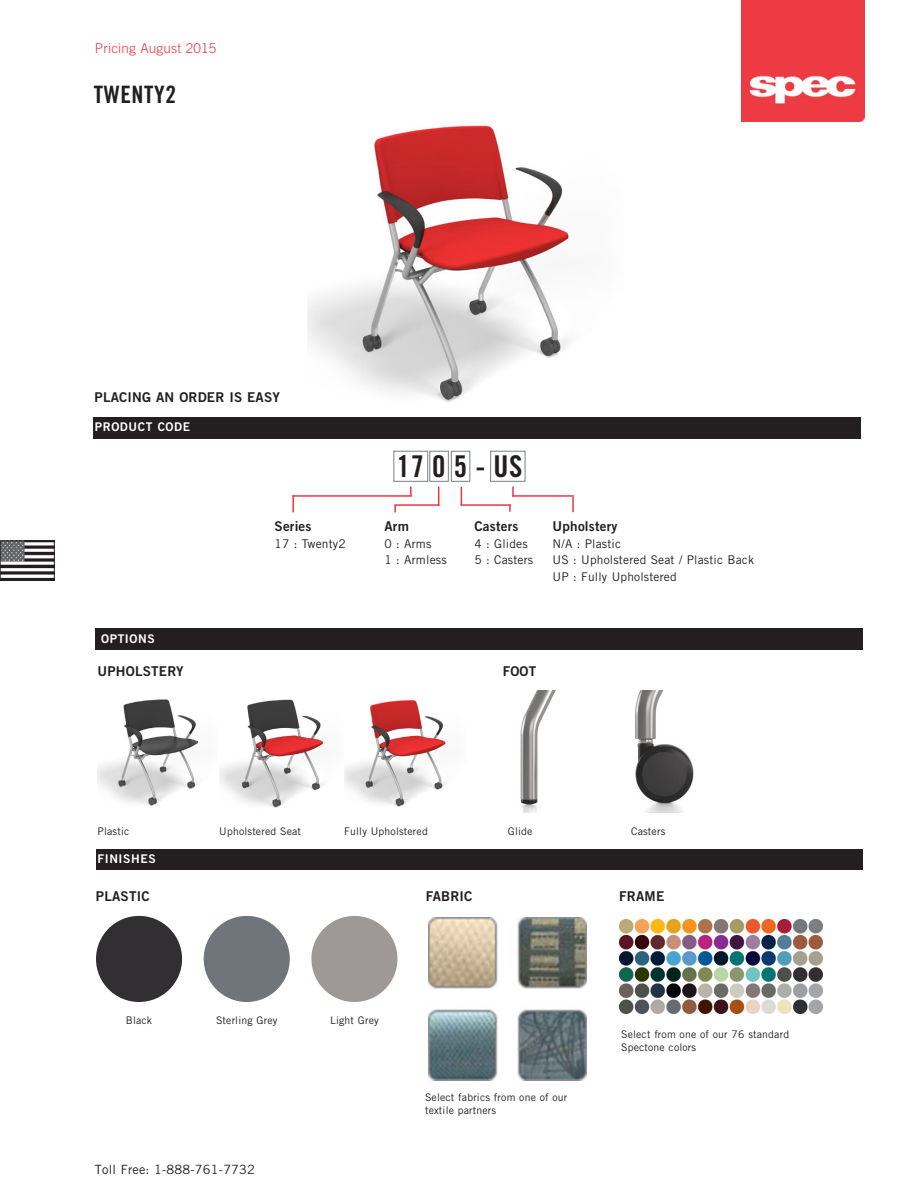
<style>
.page{position:relative;width:918px;height:1188px;background:#fff}
.page>*{position:absolute;margin:0;border:0;box-sizing:border-box;transform-origin:0 0}
.COPY{font:30px "Trade Gothic LT Std Bd Cn 20";color:#231f20}
.t1{font:24px "Trade Gothic LT Std Bd Cn 20";letter-spacing:.025em;color:#231f20}
.COPY-2{font:13.5px "Trade Gothic LT Std Bd 2";letter-spacing:.015em;color:#231f20}
.t2{font:300 13.5px "Trade Gothic LT Std";letter-spacing:.015em;color:#ee3640}
.t3{font:12.75px "Trade Gothic LT Std";letter-spacing:.015em;color:#231f20}
.COPY-3{font:12px "Trade Gothic LT Std";letter-spacing:.015em;color:#231f20}
.t4{font:12px "Trade Gothic LT Std Bd 2";letter-spacing:.05em;color:#fff}
.COPY-4{font:10.5px/12.6px "Trade Gothic LT Std";letter-spacing:.015em;color:#231f20}
</style>
<div class="page">
<img style="left:2px;top:543px;width:50px;height:35px">
<div style="left:0;top:541px;width:54px;height:39px;border:1px solid #231f20"></div>
<img style="left:742px;top:0;width:123px;height:121px">
<img style="left:307px;top:125px;width:262px;height:277px">
<div style="left:95px;top:628px;width:768px;height:22px;background:#231f20"></div>
<div style="left:93px;top:417px;width:768px;height:22px;background:#231f20"></div>
<div style="left:96px;top:849px;width:767px;height:21px;background:#231f20"></div>
<div style="left:394px;top:451px;width:34px;height:31px;border:1px solid #788083"></div>
<div style="left:429px;top:451px;width:20px;height:31px;border:1px solid #788083"></div>
<div style="left:451px;top:451px;width:19px;height:31px;border:1px solid #788083"></div>
<div style="left:490px;top:451px;width:35px;height:31px;border:1px solid #788083"></div>
<img style="left:429px;top:917px;width:158px;height:163px">
<svg style="left:410px;top:486px;width:2px;height:9px"></svg>
<svg style="left:512px;top:486px;width:2px;height:9px"></svg>
<svg style="left:461px;top:487px;width:1px;height:17px"></svg>
<svg style="left:438px;top:486px;width:1px;height:18px"></svg>
<hr style="left:292px;top:495px;width:120px;height:2px;background:#ee3640">
<hr style="left:394px;top:504px;width:45px;height:2px;background:#ee3640">
<hr style="left:461px;top:504px;width:50px;height:2px;background:#ee3640">
<hr style="left:512px;top:495px;width:62px;height:2px;background:#ee3640">
<svg style="left:292px;top:495px;width:2px;height:17px"></svg>
<svg style="left:394px;top:505px;width:2px;height:7px"></svg>
<svg style="left:509px;top:504px;width:2px;height:8px"></svg>
<svg style="left:572px;top:497px;width:2px;height:15px"></svg>
<div style="left:96px;top:916px;width:86px;height:86px;background:#312f32;border-radius:43px"></div>
<div style="left:204px;top:916px;width:86px;height:86px;background:#70757b;border-radius:43px"></div>
<div style="left:311px;top:916px;width:86px;height:86px;background:#9e9996;border-radius:43px"></div>
<img style="left:619px;top:919px;width:204px;height:94px">
<img style="left:97px;top:699px;width:102px;height:107px">
<img style="left:219px;top:699px;width:227px;height:109px">
<img style="left:520px;top:691px;width:36px;height:122px">
<img style="left:635px;top:691px;width:59px;height:122px">
<p class="t2" style="left:95px;top:40px;width:123px">Pricing August 2015</p>
<p class="t1" style="left:94px;top:80px;width:84px">TWENTY2</p>
<p class="COPY-2" style="left:95px;top:388px;width:187px">PLACING AN ORDER IS EASY</p>
<p class="t4" style="left:95px;top:419px;width:97px">PRODUCT CODE</p>
<p class="t4" style="left:101px;top:631px;width:55px">OPTIONS</p>
<p class="COPY" style="left:397px;top:448px;width:127px">17 0 5 - US</p>
<p class="COPY-2" style="left:275px;top:517px;width:39px">Series</p>
<p class="COPY-3" style="left:275px;top:536px;width:73px">17 : Twenty2</p>
<p class="COPY-3" style="left:474px;top:536px;width:55px">4 : Glides</p>
<p class="COPY-3" style="left:474px;top:553px;width:60px">5 : Casters</p>
<p class="COPY-2" style="left:385px;top:517px;width:26px">Arm</p>
<p class="COPY-2" style="left:474px;top:517px;width:45px">Casters</p>
<p class="COPY-2" style="left:553px;top:517px;width:66px">Upholstery</p>
<p class="COPY-3" style="left:385px;top:536px;width:48px">0 : Arms</p>
<p class="COPY-3" style="left:385px;top:553px;width:64px">1 : Armless</p>
<p class="COPY-3" style="left:553px;top:536px;width:70px">N/A : Plastic</p>
<p class="COPY-3" style="left:553px;top:553px;width:203px">US : Upholstered Seat / Plastic Back</p>
<p class="COPY-3" style="left:553px;top:569px;width:126px">UP : Fully Upholstered</p>
<p class="COPY-2" style="left:97px;top:663px;width:88px">UPHOLSTERY</p>
<p class="COPY-2" style="left:503px;top:663px;width:35px">FOOT</p>
<p class="COPY-4" style="left:97px;top:824px;width:33px">Plastic</p>
<p class="COPY-4" style="left:219px;top:824px;width:83px">Upholstered Seat</p>
<p class="COPY-4" style="left:344px;top:824px;width:85px">Fully Upholstered</p>
<p class="COPY-4" style="left:508px;top:824px;width:26px">Glide</p>
<p class="COPY-4" style="left:631px;top:824px;width:36px">Casters</p>
<p class="t4" style="left:97px;top:852px;width:60px">FINISHES</p>
<p class="COPY-2" style="left:96px;top:888px;width:55px">PLASTIC</p>
<p class="COPY-2" style="left:426px;top:888px;width:48px">FABRIC</p>
<p class="COPY-4" style="left:126px;top:1014px;width:28px">Black</p>
<p class="COPY-4" style="left:216px;top:1014px;width:63px">Sterling Grey</p>
<p class="COPY-4" style="left:330px;top:1014px;width:50px">Light Grey</p>
<p class="t3" style="left:95px;top:1161px;width:162px">Toll Free: 1-888-761-7732</p>
<p class="COPY-4" style="left:425px;top:1091px;width:144px">Select fabrics from one of our textile partners</p>
<p class="COPY-2" style="left:619px;top:888px;width:47px">FRAME</p>
<p class="COPY-4" style="left:621px;top:1028px;width:170px">Select from one of our 76 standard<br>Spectone colors</p>
</div>
